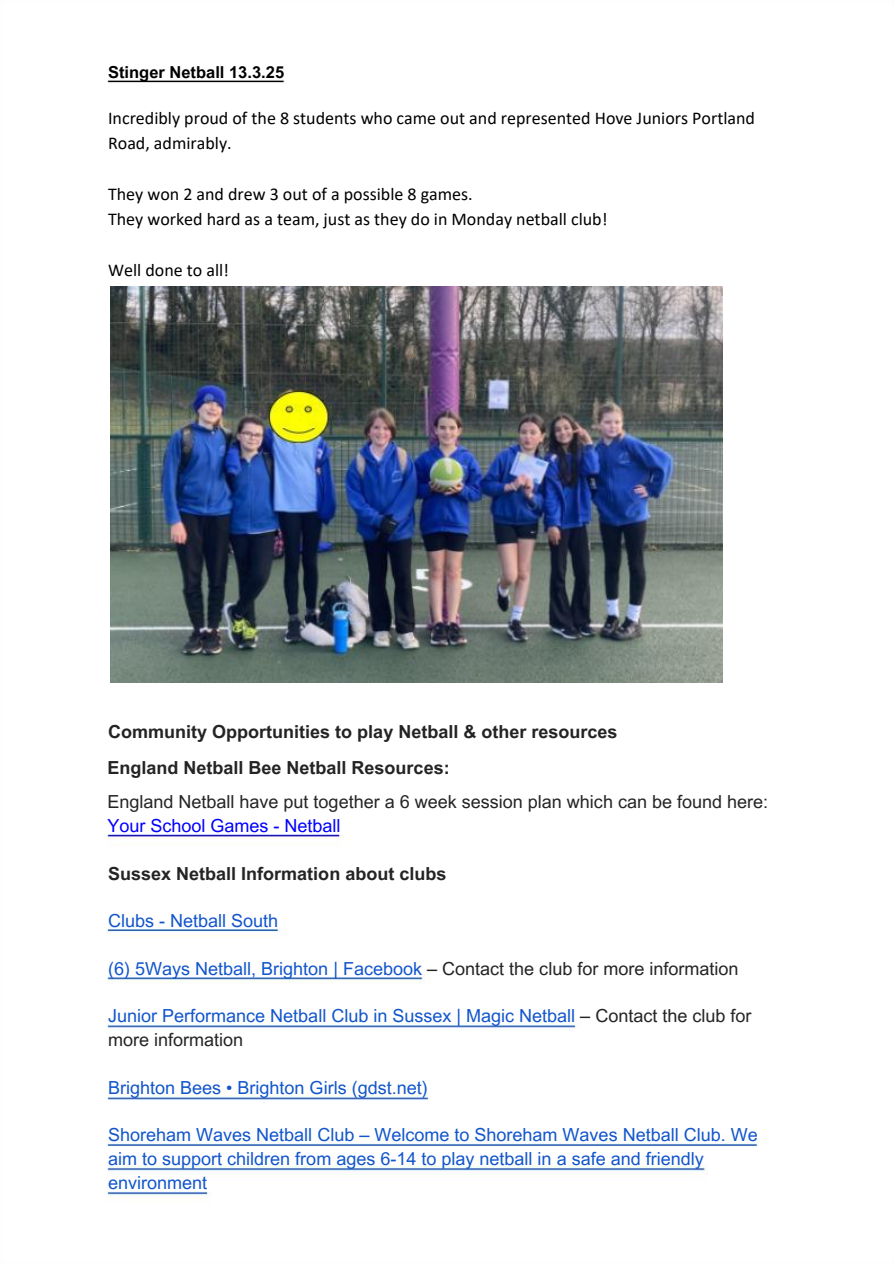
<style>
.page{position:relative;width:894px;height:1264px;background:#fff}
.page>*{position:absolute;margin:0;border:0;box-sizing:border-box;transform-origin:0 0}
.t1{font:18px/23.7px "Arial MT Pro";color:#15c}
.t2{font:18px/24.8px "Calibri";color:#000}
.t3{font:700 18px/36.2px "Arial MT Pro";color:#242424}
.t4{font:18px "Arial MT Pro";color:#242424}
.t5{font:18px "Arial MT Pro";color:#00f}
.t6{font:700 16.5px "Arial MT Pro";color:#000}
.s1{color:#242424}
</style>
<div class="page">
<img style="left:107px;top:80px;width:652px;height:1119px">
<img style="left:110px;top:286px;width:612px;height:396px">
<p class="t6" style="left:108px;top:66px;width:177px">Stinger Netball 13.3.25</p>
<p class="t2" style="left:108px;top:107px;width:648px">Incredibly proud of the 8 students who came out and represented Hove Juniors Portland<br>Road, admirably.</p>
<p class="t2" style="left:108px;top:183px;width:501px">They won 2 and drew 3 out of a possible 8 games.<br>They worked hard as a team, just as they do in Monday netball club!</p>
<p class="t2" style="left:108px;top:259px;width:122px">Well done to all!</p>
<p class="t3" style="left:107px;top:716px;width:511px">Community Opportunities to play Netball &amp; other resources<br>England Netball Bee Netball Resources:</p>
<p class="t4" style="left:107px;top:795px;width:662px">England Netball have put together a 6 week session plan which can be found here:</p>
<p class="t5" style="left:107px;top:818px;width:235px">Your School Games - Netball</p>
<p class="t3" style="left:108px;top:858px;width:340px">Sussex Netball Information about clubs</p>
<p class="t1" style="left:108px;top:911px;width:172px">Clubs - Netball South</p>
<p class="t1" style="left:108px;top:958px;width:631px">(6) 5Ways Netball, Brighton | Facebook <span class="s1">– Contact the club for more information</span></p>
<p class="t1" style="left:108px;top:1006px;width:644px">Junior Performance Netball Club in Sussex | Magic Netball <span class="s1">– Contact the club for more information</span></p>
<p class="t1" style="left:108px;top:1077px;width:321px">Brighton Bees • Brighton Girls (gdst.net)</p>
<p class="t1" style="left:108px;top:1125px;width:651px">Shoreham Waves Netball Club – Welcome to Shoreham Waves Netball Club. We aim to support children from ages 6-14 to play netball in a safe and friendly environment</p>
</div>
